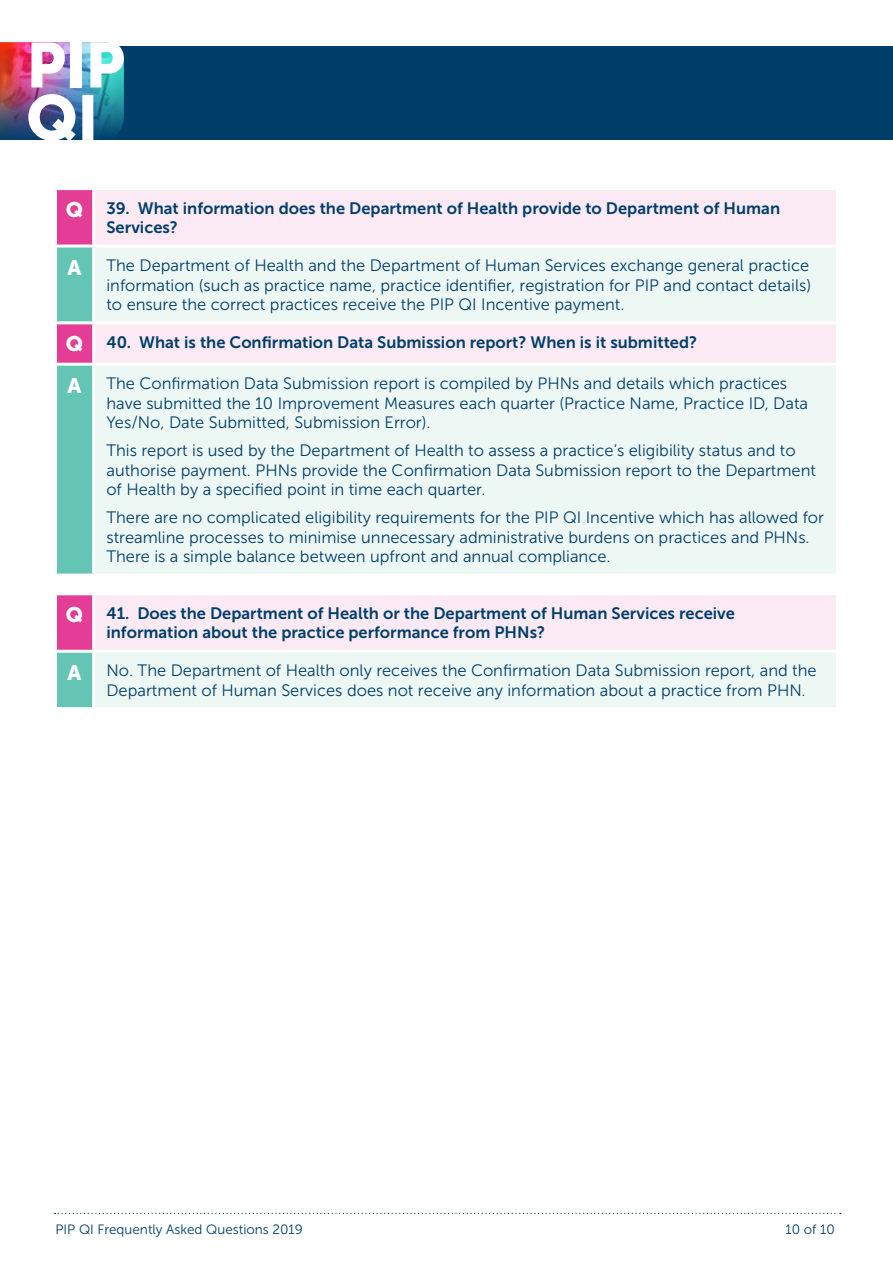
<style>
.page{position:relative;width:893px;height:1263px;background:#fff}
.page>*{position:absolute;margin:0;border:0;box-sizing:border-box;transform-origin:0 0}
.t1{font:63px "Museo Sans 900";color:#fff}
.t2{font:16.5px/19.5px "Museo Sans 300";color:#003e6a}
.t3{font:16.5px/19.5px "Museo Sans 700";color:#003e6a}
.t4{font:13.5px "Museo Sans 300";color:#003e6a}
.s1{font-family:"Museo Sans 900";font-size:21px;color:#fff}
</style>
<div class="page">
<svg style="left:55px;top:1213px;width:786px;height:1px"></svg>
<div style="left:95px;top:190px;width:741px;height:54px;background:#fbeaf3"></div>
<svg style="left:57px;top:190px;width:35px;height:517px;background:#8c9cab"></svg>
<svg style="left:95px;top:248px;width:741px;height:459px;background:#f0f4f3"></svg>
<div style="left:56px;top:575px;width:781px;height:19px;background:#fff"></div>
<hr style="left:54px;top:244px;width:40px;height:3px;background:#fff">
<hr style="left:54px;top:321px;width:40px;height:3px;background:#fff">
<hr style="left:94px;top:321px;width:745px;height:3px;background:#fff">
<hr style="left:54px;top:363px;width:40px;height:3px;background:#fff">
<hr style="left:94px;top:363px;width:745px;height:3px;background:#fff">
<hr style="left:54px;top:574px;width:40px;height:3px;background:#fff">
<hr style="left:94px;top:574px;width:745px;height:3px;background:#fff">
<hr style="left:54px;top:592px;width:40px;height:3px;background:#fff">
<hr style="left:94px;top:592px;width:745px;height:3px;background:#fff">
<hr style="left:54px;top:650px;width:40px;height:3px;background:#fff">
<hr style="left:94px;top:650px;width:745px;height:3px;background:#fff">
<div style="left:0;top:46px;width:893px;height:94px;background:#003e6a"></div>
<img style="left:0;top:42px;width:124px;height:98px">
<h1 class="t1" style="left:26px;top:30px;width:100px">PIP</h1>
<p class="t3" style="left:106px;top:198px;width:675px;text-indent:-41px"><span class="s1">Q</span> 39. What information does the Department of Health provide to Department of Human<br>Services?</p>
<p class="t2" style="left:106px;top:256px;width:706px;text-align:justify;text-indent:-39px"><span class="s1">A</span> The Department of Health and the Department of Human Services exchange general practice information (such as practice name, practice identifier, registration for PIP and contact details) to ensure the correct practices receive the PIP QI Incentive payment.</p>
<p class="t3" style="left:66px;top:333px;width:633px"><span class="s1">Q</span> 40. What is the Confirmation Data Submission report? When is it submitted?</p>
<p class="t2" style="left:106px;top:374px;width:703px;text-indent:-39px"><span class="s1">A</span> The Confirmation Data Submission report is compiled by PHNs and details which practices have submitted the 10 Improvement Measures each quarter (Practice Name, Practice ID, Data<br>Yes/No, Date Submitted, Submission Error).</p>
<p class="t2" style="left:106px;top:441px;width:711px">This report is used by the Department of Health to assess a practice’s eligibility status and to authorise payment. PHNs provide the Confirmation Data Submission report to the Department of Health by a specified point in time each quarter.</p>
<p class="t2" style="left:106px;top:508px;width:719px">There are no complicated eligibility requirements for the PIP QI Incentive which has allowed for streamline processes to minimise unnecessary administrative burdens on practices and PHNs.<br>There is a simple balance between upfront and annual compliance.</p>
<p class="t3" style="left:106px;top:603px;width:630px;text-indent:-41px"><span class="s1">Q</span> 41. Does the Department of Health or the Department of Human Services receive information about the practice performance from PHNs?</p>
<p class="t2" style="left:106px;top:661px;width:712px;text-indent:-39px"><span class="s1">A</span> No. The Department of Health only receives the Confirmation Data Submission report, and the<br>Department of Human Services does not receive any information about a practice from PHN.</p>
<p class="t4" style="left:56px;top:1222px;width:249px">PIP QI Frequently Asked Questions 2019</p>
<p class="t4" style="left:785px;top:1222px;width:51px">10 of 10</p>
</div>
